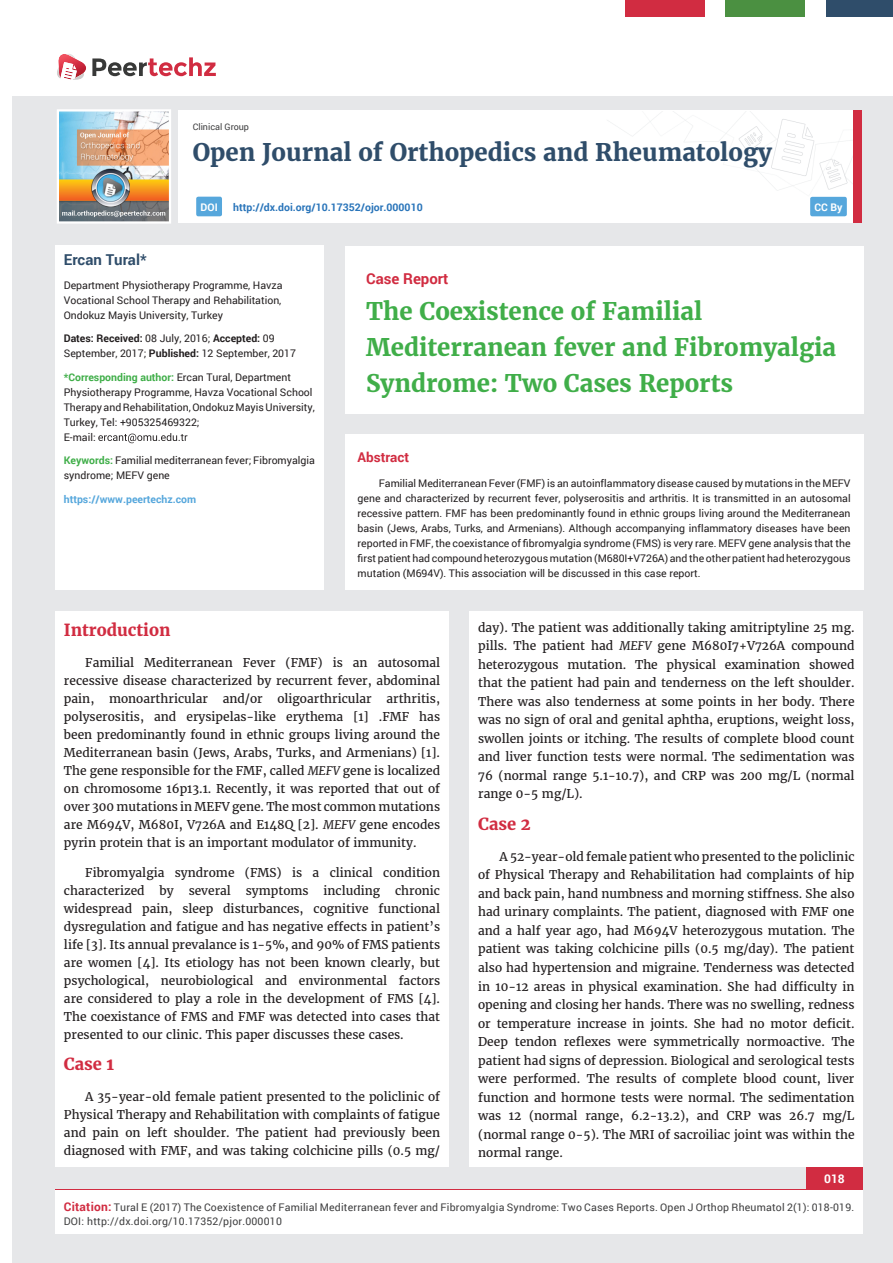
<style>
.page{position:relative;width:893px;height:1263px;background:#fff}
.page>*{position:absolute;margin:0;border:0;box-sizing:border-box;transform-origin:0 0}
.t1{font:700 24px/36px "Merriweather";color:#40ae49}
.t2{font:700 24px "Merriweather";color:#2f4d6a}
.t3{font:700 16.5px "Merriweather";color:#d12c41}
.t4{font:700 15px "Roboto";color:#2f4d6a}
.t5{font:700 15px "Roboto";color:#d12c41}
.t6{font:700 13.5px "Roboto";color:#d12c41}
.t7{font:12px/18px "Merriweather";color:#231f20;text-align:justify}
.t8{font:700 12px "Roboto";color:#fff}
.t9{font:10.5px/15px "Roboto";color:#231f20}
.t10{font:10.5px/13.5px "Roboto";letter-spacing:.02em;color:#3e3e3f}
.t11{font:700 10.5px "Roboto";color:#2a75ba}
.t12{font:700 10.5px "Roboto";color:#56a7dc}
.t13{font:700 10.5px "Roboto";color:#fff}
.t14{font:9px "Roboto";color:#3e3e3f}
.s1{font-weight:700}
.s2{font-weight:700;color:#40ae49}
.s3{font-style:italic}
.s4{font-weight:700;font-size:12px;color:#d12c41}
</style>
<div class="page">
<div style="left:13px;top:13px;width:880px;height:1250px;background:#e6e7e9"></div>
<hr style="left:55px;top:1189px;width:808px;height:2px;background:#d12c41">
<div style="left:178px;top:110px;width:684px;height:113px;background:#fff"></div>
<img style="left:607px;top:111px;width:246px;height:80px">
<div style="left:853px;top:110px;width:9px;height:113px;background:#d12c41"></div>
<img style="left:57px;top:109px;width:114px;height:115px">
<div style="left:3px;top:8px;width:890px;height:88px;background:#fff"></div>
<svg style="left:57px;top:54px;width:159px;height:26px"></svg>
<div style="left:726px;top:0;width:79px;height:16px;background:#4b9041"></div>
<div style="left:625px;top:0;width:79px;height:16px;background:#d12c41"></div>
<div style="left:826px;top:0;width:67px;height:16px;background:#2f4d6a"></div>
<div style="left:807px;top:1167px;width:56px;height:43px;background:#d12c41"></div>
<div style="left:55px;top:1190px;width:808px;height:43px;background:#fff"></div>
<div style="left:810px;top:197px;width:37px;height:19px;background:#56a7dc;border-radius:2px"></div>
<div style="left:196px;top:197px;width:26px;height:19px;background:#56a7dc;border-radius:2px"></div>
<div style="left:345px;top:435px;width:518px;height:155px;background:#fff"></div>
<div style="left:345px;top:246px;width:518px;height:167px;background:#fff"></div>
<div style="left:55px;top:246px;width:268px;height:344px;background:#fff"></div>
<svg style="left:98px;top:433px;width:89px;height:10px"></svg>
<div style="left:55px;top:611px;width:394px;height:556px;background:#fff"></div>
<div style="left:470px;top:611px;width:393px;height:556px;background:#fff"></div>
<p class="t14" style="left:193px;top:121px;width:58px">Clinical Group</p>
<h1 class="t2" style="left:193px;top:138px;width:581px">Open Journal of Orthopedics and Rheumatology</h1>
<p class="t13" style="left:201px;top:200px;width:19px">DOI</p>
<p class="t11" style="left:233px;top:200px;width:191px">http://dx.doi.org/10.17352/ojor.000010</p>
<p class="t13" style="left:814px;top:200px;width:29px">CC By</p>
<p class="t4" style="left:64px;top:250px;width:84px">Ercan Tural*</p>
<p class="t9" style="left:64px;top:277px;width:220px;text-align:justify">Department Physiotherapy Programme, Havza Vocational School Therapy and Rehabilitation, Ondokuz Mayis University, Turkey</p>
<p class="t9" style="left:64px;top:331px;width:234px"><span class="s1">Dates: Received:</span> 08 July, 2016; <span class="s1">Accepted:</span> 09<br>September, 2017; <span class="s1">Published:</span> 12 September, 2017</p>
<p class="t9" style="left:64px;top:369px;width:253px"><span class="s2">*Corresponding author:</span> Ercan Tural, Department Physiotherapy Programme, Havza Vocational School Therapy and Rehabilitation, Ondokuz Mayis University, Turkey, Tel: +905325469322;<br>E-mail:</p>
<p class="t9" style="left:64px;top:453px;width:253px"><span class="s2">Keywords:</span> Familial mediterranean fever; Fibromyalgia syndrome; MEFV gene</p>
<p class="t12" style="left:64px;top:492px;width:134px">https://www.peertechz.com</p>
<p class="t5" style="left:366px;top:269px;width:84px">Case Report</p>
<h1 class="t1" style="left:366px;top:294px;width:472px">The Coexistence of Familial<br>Mediterranean fever and Fibromyalgia<br>Syndrome: Two Cases Reports</h1>
<p class="t6" style="left:358px;top:447px;width:53px">Abstract</p>
<p class="t9" style="left:358px;top:476px;width:494px;text-align:justify;text-indent:21px">Familial Mediterranean Fever (FMF) is an autoinflammatory disease caused by mutations in the MEFV gene and characterized by recurrent fever, polyserositis and arthritis. It is transmitted in an autosomal recessive pattern. FMF has been predominantly found in ethnic groups living around the Mediterranean basin (Jews, Arabs, Turks, and Armenians). Although accompanying inflammatory diseases have been reported in FMF, the coexistance of fibromyalgia syndrome (FMS) is very rare. MEFV gene analysis that the first patient had compound heterozygous mutation (M680I+V726A) and the other patient had heterozygous mutation (M694V). This association will be discussed in this case report.</p>
<h2 class="t3" style="left:64px;top:620px;width:108px">Introduction</h2>
<p class="t7" style="left:64px;top:653px;width:378px;text-indent:21px">Familial Mediterranean Fever (FMF) is an autosomal recessive disease characterized by recurrent fever, abdominal pain, monoarthricular and/or oligoarthricular arthritis, polyserositis, and erysipelas-like erythema [1] .FMF has been predominantly found in ethnic groups living around the Mediterranean basin (Jews, Arabs, Turks, and Armenians) [1].<br>The gene responsible for the FMF, called <span class="s3">MEFV</span> gene is localized on chromosome 16p13.1. Recently, it was reported that out of over 300 mutations in MEFV gene. The most common mutations are M694V, M680I, V726A and E148Q [2]. <span class="s3">MEFV</span> gene encodes pyrin protein that is an important modulator of immunity.</p>
<p class="t7" style="left:64px;top:864px;width:378px;text-indent:21px">Fibromyalgia syndrome (FMS) is a clinical condition characterized by several symptoms including chronic widespread pain, sleep disturbances, cognitive functional dysregulation and fatigue and has negative effects in patient’s life [3]. Its annual prevalance is 1-5%, and 90% of FMS patients are women [4]. Its etiology has not been known clearly, but psychological, neurobiological and environmental factors are considered to play a role in the development of FMS [4].<br>The coexistance of FMS and FMF was detected into cases that presented to our clinic. This paper discusses these cases.</p>
<h2 class="t3" style="left:64px;top:1054px;width:52px">Case 1</h2>
<p class="t7" style="left:64px;top:1088px;width:378px;text-indent:21px">A 35-year-old female patient presented to the policlinic of Physical Therapy and Rehabilitation with complaints of fatigue and pain on left shoulder. The patient had previously been diagnosed with FMF, and was taking colchicine pills (0.5 mg/</p>
<p class="t7" style="left:478px;top:618px;width:378px;line-height:18.6px">day). The patient was additionally taking amitriptyline 25 mg. pills. The patient had <span class="s3">MEFV</span> gene M680I7+V726A compound heterozygous mutation. The physical examination showed that the patient had pain and tenderness on the left shoulder.<br>There was also tenderness at some points in her body. There was no sign of oral and genital aphtha, eruptions, weight loss, swollen joints or itching. The results of complete blood count and liver function tests were normal. The sedimentation was 76 (normal range 5.1-10.7), and CRP was 200 mg/L (normal range 0-5 mg/L).</p>
<h2 class="t3" style="left:478px;top:813px;width:54px">Case 2</h2>
<p class="t7" style="left:478px;top:847px;width:378px;line-height:18.5px;text-indent:21px">A 52-year-old female patient who presented to the policlinic of Physical Therapy and Rehabilitation had complaints of hip and back pain, hand numbness and morning stiffness. She also had urinary complaints. The patient, diagnosed with FMF one and a half year ago, had M694V heterozygous mutation. The patient was taking colchicine pills (0.5 mg/day). The patient also had hypertension and migraine. Tenderness was detected in 10-12 areas in physical examination. She had difficulty in opening and closing her hands. There was no swelling, redness or temperature increase in joints. She had no motor deficit.<br>Deep tendon reflexes were symmetrically normoactive. The patient had signs of depression. Biological and serological tests were performed. The results of complete blood count, liver function and hormone tests were normal. The sedimentation was 12 (normal range, 6.2-13.2), and CRP was 26.7 mg/L (normal range 0-5). The MRI of sacroiliac joint was within the normal range.</p>
<p class="t8" style="left:824px;top:1170px;width:22px">018</p>
<p class="t10" style="left:64px;top:1200px;width:792px"><span class="s4">Citation:</span> Tural E (2017) The Coexistence of Familial Mediterranean fever and Fibromyalgia Syndrome: Two Cases Reports. Open J Orthop Rheumatol 2(1): 018-019.<br>DOI: http://dx.doi.org/10.17352/pjor.000010</p>
</div>
